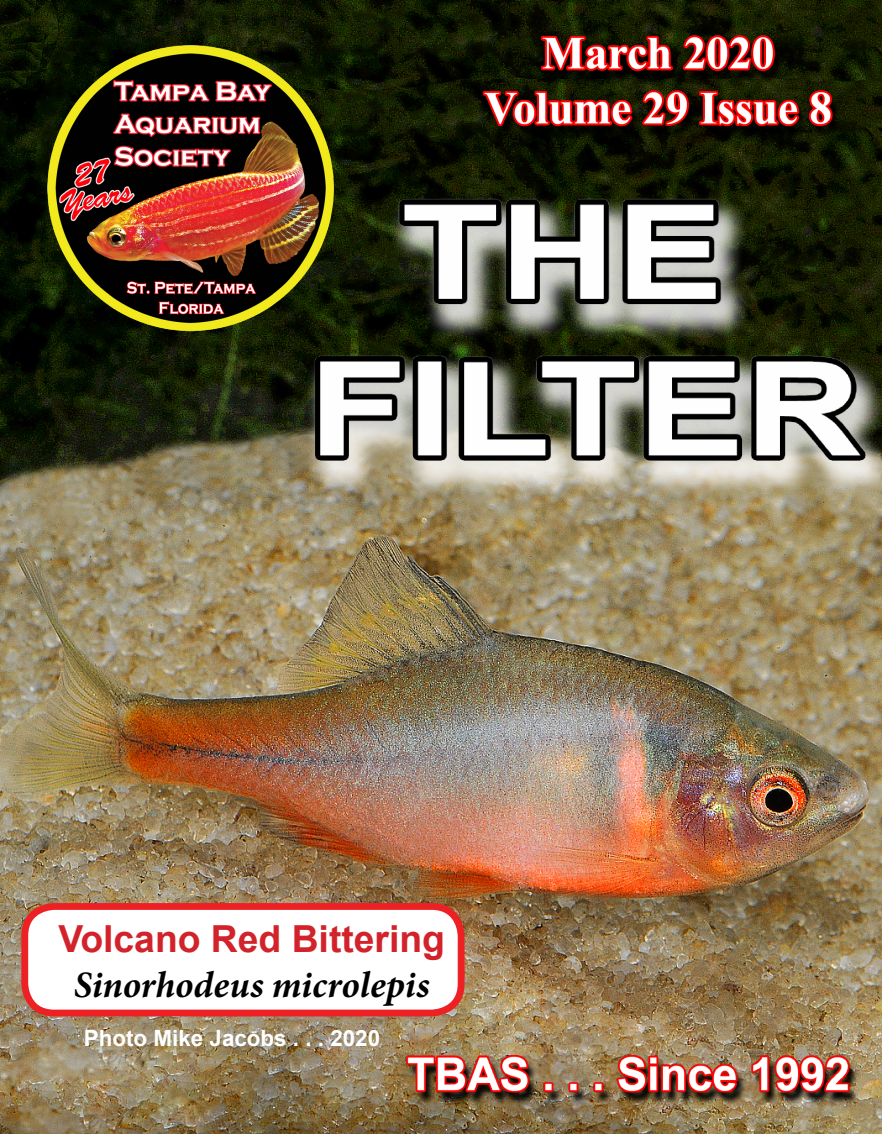
<style>
.page{position:relative;width:882px;height:1134px;background:#fff}
.page>*{position:absolute;margin:0;border:0;box-sizing:border-box;transform-origin:0 0}
.t1{font:italic 700 37.27px "Minion Pro";color:#000}
.t2{font:700 37.27px "Arial";color:#d2232a}
.t3{font:700 22.4px "Arial";color:#fff}
</style>
<div class="page">
<img style="left:0;top:0;width:882px;height:1134px">
<img style="left:28px;top:31px;width:326px;height:314px">
<img style="left:397px;top:1042px;width:461px;height:69px">
<img style="left:468px;top:23px;width:386px;height:128px">
<img style="left:276px;top:179px;width:606px;height:337px">
<div style="left:25px;top:906px;width:436px;height:107px;background:#fff;border-radius:29px"></div>
<div style="left:21px;top:903px;width:444px;height:113px;border:7px solid #ed2124;border-radius:29px"></div>
<h1 class="t2" style="left:58px;top:913px;width:388px">Volcano Red Bittering</h1>
<h1 class="t1" style="left:74px;top:958px;width:357px">Sinorhodeus microlepis</h1>
<p class="t3" style="left:84px;top:1022px;width:298px">Photo Mike Jacobs . . . 2020</p>
</div>
